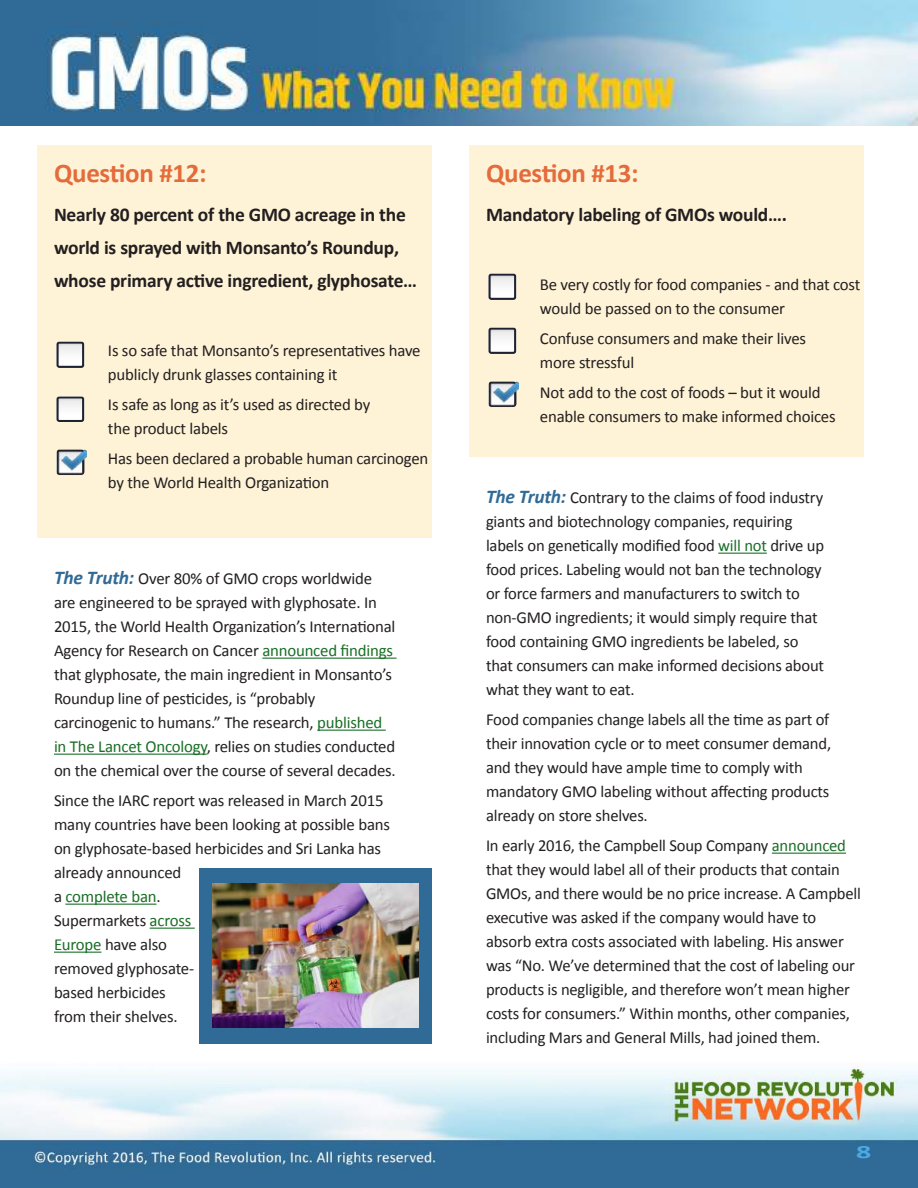
<style>
.page{position:relative;width:918px;height:1188px;background:#fff}
.page>*{position:absolute;margin:0;border:0;box-sizing:border-box;transform-origin:0 0}
.t1{font:700 27px "Calibri";letter-spacing:-.01em;color:#e46b3c}
.t2{font:700 19.5px/33px "Calibri";letter-spacing:-.01em;color:#231f20}
.t3{font:700 18.75px "Calibri";color:#49aae4;scale:1.6 1}
.t4{font:16.8px/24px "Calibri";letter-spacing:-.01em;color:#231f20}
.s1{font-weight:700;font-style:italic;font-size:19.5px;color:#306a97}
.s2{color:#196e26}
</style>
<div class="page">
<img style="left:0;top:1063px;width:918px;height:125px">
<img style="left:0;top:0;width:918px;height:126px">
<div style="left:469px;top:146px;width:394px;height:311px;background:#fef3d6"></div>
<div style="left:38px;top:146px;width:394px;height:392px;background:#fef3d6"></div>
<hr style="left:262px;top:658px;width:135px;height:1px;background:#196e26">
<hr style="left:317px;top:730px;width:69px;height:1px;background:#196e26">
<hr style="left:54px;top:754px;width:153px;height:1px;background:#196e26">
<hr style="left:65px;top:904px;width:92px;height:1px;background:#196e26">
<hr style="left:150px;top:928px;width:45px;height:1px;background:#196e26">
<hr style="left:54px;top:952px;width:47px;height:1px;background:#196e26">
<hr style="left:718px;top:553px;width:49px;height:1px;background:#196e26">
<hr style="left:772px;top:853px;width:74px;height:1px;background:#196e26">
<img style="left:56px;top:449px;width:31px;height:26px">
<img style="left:56px;top:396px;width:29px;height:26px">
<img style="left:56px;top:341px;width:29px;height:27px">
<div style="left:200px;top:869px;width:232px;height:175px;background:#306a97"></div>
<img style="left:213px;top:883px;width:205px;height:144px">
<img style="left:488px;top:381px;width:31px;height:26px">
<img style="left:488px;top:327px;width:29px;height:27px">
<img style="left:488px;top:273px;width:29px;height:27px">
<h1 class="t1" style="left:54px;top:156px;width:154px">Question #12:</h1>
<p class="t2" style="left:54px;top:198px;width:365px">Nearly 80 percent of the GMO acreage in the world is sprayed with Monsanto’s Roundup, whose primary active ingredient, glyphosate…</p>
<p class="t4" style="left:108px;top:339px;width:314px">Is so safe that Monsanto’s representatives have publicly drunk glasses containing it</p>
<p class="t4" style="left:108px;top:393px;width:264px">Is safe as long as it’s used as directed by the product labels</p>
<p class="t4" style="left:108px;top:447px;width:322px">Has been declared a probable human carcinogen by the World Health Organization</p>
<p class="t4" style="left:54px;top:567px;width:343px"><span class="s1">The Truth:</span> Over 80% of GMO crops worldwide are engineered to be sprayed with glyphosate. In 2015, the World Health Organization’s International Agency for Research on Cancer <span class="s2">announced findings </span>that glyphosate, the main ingredient in Monsanto’s Roundup line of pesticides, is “probably carcinogenic to humans.” The research, <span class="s2">published in The Lancet Oncology</span>, relies on studies conducted on the chemical over the course of several decades.</p>
<p class="t4" style="left:54px;top:789px;width:338px">Since the IARC report was released in March 2015 many countries have been looking at possible bans on glyphosate-based herbicides and Sri Lanka has already announced<br>a <span class="s2">complete ban</span>.<br>Supermarkets <span class="s2">across<br>Europe</span> have also<br>removed glyphosate-<br>based herbicides<br>from their shelves.</p>
<h1 class="t1" style="left:486px;top:156px;width:154px">Question #13:</h1>
<p class="t2" style="left:486px;top:198px;width:303px">Mandatory labeling of GMOs would….</p>
<p class="t4" style="left:540px;top:273px;width:322px">Be very costly for food companies - and that cost would be passed on to the consumer</p>
<p class="t4" style="left:540px;top:327px;width:268px">Confuse consumers and make their lives more stressful</p>
<p class="t4" style="left:540px;top:381px;width:297px">Not add to the cost of foods – but it would enable consumers to make informed choices</p>
<p class="t4" style="left:486px;top:486px;width:340px"><span class="s1">The Truth:</span> Contrary to the claims of food industry giants and biotechnology companies, requiring labels on genetically modified food <span class="s2">will not</span> drive up food prices. Labeling would not ban the technology or force farmers and manufacturers to switch to non-GMO ingredients; it would simply require that food containing GMO ingredients be labeled, so that consumers can make informed decisions about what they want to eat.</p>
<p class="t4" style="left:486px;top:708px;width:347px">Food companies change labels all the time as part of their innovation cycle or to meet consumer demand, and they would have ample time to comply with mandatory GMO labeling without affecting products already on store shelves.</p>
<p class="t4" style="left:486px;top:834px;width:376px">In early 2016, the Campbell Soup Company <span class="s2">announced </span>that they would label all of their products that contain GMOs, and there would be no price increase. A Campbell executive was asked if the company would have to absorb extra costs associated with labeling. His answer was “No. We’ve determined that the cost of labeling our products is negligible, and therefore won’t mean higher costs for consumers.” Within months, other companies, including Mars and General Mills, had joined them.</p>
<p class="t3" style="left:856px;top:1140px;width:11px">8</p>
</div>
